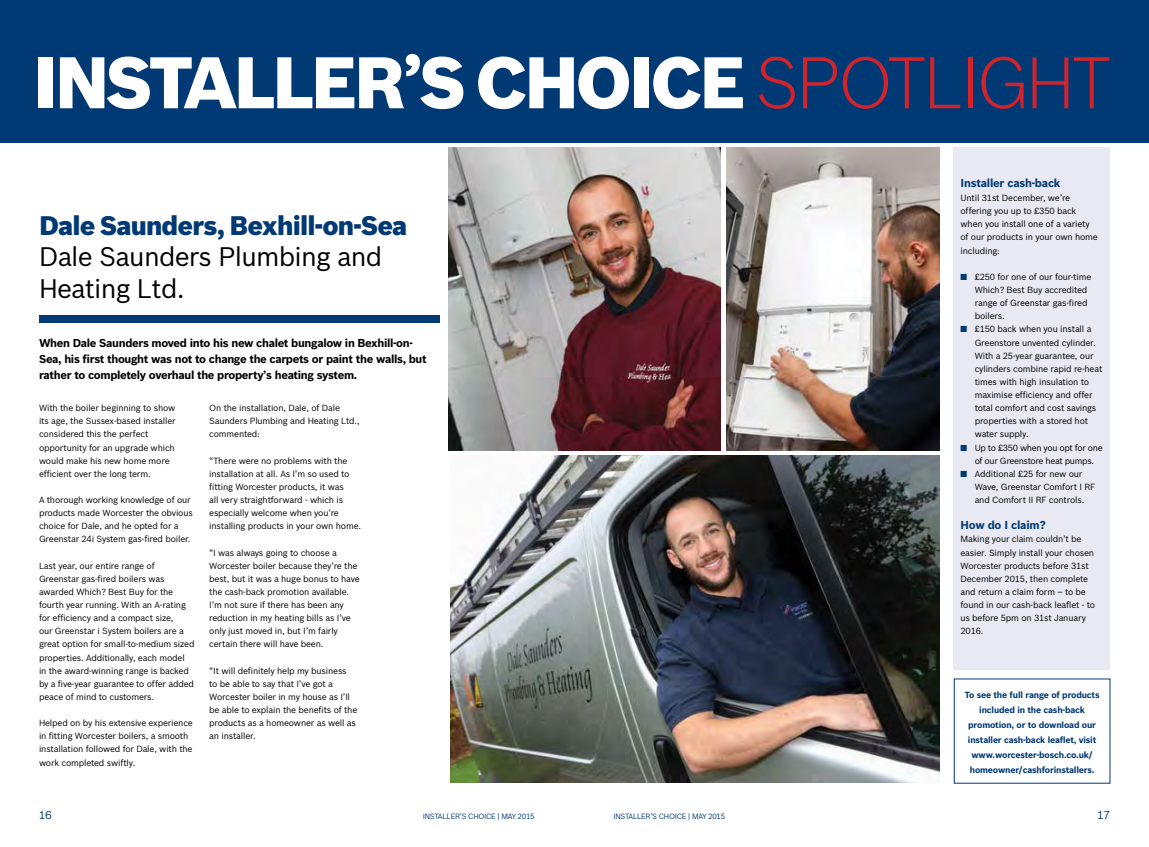
<style>
.page{position:relative;width:1149px;height:847px;background:#fff}
.page>*{position:absolute;margin:0;border:0;box-sizing:border-box;transform-origin:0 0}
.t1{font:900 71.25px "Bosch Sans";letter-spacing:-.05em;color:#fff}
.t2{font:26.25px/31.2px "Bosch Sans";letter-spacing:-.03em;color:#000}
.t3{font:900 26.25px "Bosch Sans";letter-spacing:-.03em;color:#003974}
.t4{font:700 11.25px/16.2px "Bosch Sans";letter-spacing:-.03em;color:#000}
.t5{font:700 11.25px "Bosch Sans";letter-spacing:-.02em;color:#003974}
.t6{font:11.25px "Bosch Sans";color:#003974}
.t7{font:8.75px/13.1px "Bosch Sans";letter-spacing:-.02em;color:#000}
.t8{font:700 8.75px/15px "Bosch Sans";letter-spacing:-.02em;color:#003974;text-align:center}
.t9{font:8.75px/13.1px "Bosch Sans";letter-spacing:-.04em;color:#000}
.t10{font:7.5px "Bosch Sans";letter-spacing:-.04em;color:#003974}
.s1{font-weight:300;color:#d2232a}
.s2{color:#003974}
</style>
<div class="page">
<div style="left:953px;top:147px;width:156px;height:523px;background:#e8e9f2"></div>
<div style="left:0;top:0;width:1148px;height:143px;background:#003974"></div>
<div style="left:39px;top:316px;width:400px;height:7px;background:#003974"></div>
<img style="left:726px;top:147px;width:213px;height:303px">
<img style="left:450px;top:455px;width:489px;height:328px">
<img style="left:448px;top:147px;width:272px;height:303px">
<h1 class="t1" style="left:183px;top:39px;width:929px">aller’s Choice <span class="s1">SPOTLIGHT</span></h1>
<h1 class="t1" style="left:32px;top:39px;width:40px">Inst</h1>
<h2 class="t3" style="left:39px;top:209px;width:370px">Dale Saunders, Bexhill-on-Sea</h2>
<h2 class="t2" style="left:39px;top:241px;width:345px">Dale Saunders Plumbing and<br>Heating Ltd.</h2>
<p class="t4" style="left:39px;top:334px;width:389px">When Dale Saunders moved into his new chalet bungalow in Bexhill-on-<br>Sea, his first thought was not to change the carpets or paint the walls, but rather to completely overhaul the property’s heating system.</p>
<p class="t7" style="left:39px;top:401px;width:138px">With the boiler beginning to show its age, the Sussex-based installer considered this the perfect opportunity for an upgrade which would make his new home more efficient over the long term.</p>
<p class="t7" style="left:39px;top:493px;width:155px">A thorough working knowledge of our products made Worcester the obvious choice for Dale, and he opted for a Greenstar 24i System gas-fired boiler.</p>
<p class="t7" style="left:39px;top:559px;width:157px">Last year, our entire range of Greenstar gas-fired boilers was awarded Which? Best Buy for the fourth year running. With an A-rating for efficiency and a compact size,<br>our Greenstar i System boilers are a great option for small-to-medium sized properties. Additionally, each model<br>in the award-winning range is backed by a five-year guarantee to offer added peace of mind to customers.</p>
<p class="t7" style="left:39px;top:716px;width:155px">Helped on by his extensive experience in fitting Worcester boilers, a smooth installation followed for Dale, with the work completed swiftly.</p>
<p class="t7" style="left:209px;top:401px;width:152px">On the installation, Dale, of Dale<br>Saunders Plumbing and Heating Ltd., commented:</p>
<p class="t7" style="left:209px;top:454px;width:153px">“There were no problems with the installation at all. As I’m so used to fitting Worcester products, it was<br>all very straightforward - which is especially welcome when you’re installing products in your own home.</p>
<p class="t7" style="left:209px;top:546px;width:152px">“I was always going to choose a Worcester boiler because they’re the best, but it was a huge bonus to have the cash-back promotion available.<br>I’m not sure if there has been any reduction in my heating bills as I’ve only just moved in, but I’m fairly certain there will have been.</p>
<p class="t7" style="left:209px;top:664px;width:150px">“It will definitely help my business<br>to be able to say that I’ve got a<br>Worcester boiler in my house as I’ll be able to explain the benefits of the products as a homeowner as well as an installer.</p>
<p class="t5" style="left:960px;top:176px;width:101px">Installer cash-back</p>
<p class="t7" style="left:960px;top:191px;width:139px">Until 31st December, we’re offering you up to £350 back when you install one of a variety of our products in your own home including:</p>
<p class="t7" style="left:974px;top:270px;width:118px;text-indent:-14px"><span class="s2">■</span> £250 for one of our four-time<br>Which? Best Buy accredited range of Greenstar gas-fired boilers.</p>
<p class="t7" style="left:974px;top:322px;width:129px;text-indent:-14px"><span class="s2">■</span> £150 back when you install a<br>Greenstore unvented cylinder.<br>With a 25-year guarantee, our cylinders combine rapid re-heat times with high insulation to maximise efficiency and offer total comfort and cost savings properties with a stored hot water supply.</p>
<p class="t9" style="left:974px;top:441px;width:129px;text-indent:-14px"><span class="s2">■</span> Up to £350 when you opt for one of our Greenstore heat pumps.</p>
<p class="t7" style="left:974px;top:467px;width:122px;text-indent:-14px"><span class="s2">■</span> Additional £25 for new our<br>Wave, Greenstar Comfort I RF and Comfort II RF controls.</p>
<p class="t5" style="left:960px;top:518px;width:87px">How do I claim?</p>
<p class="t7" style="left:960px;top:532px;width:136px">Making your claim couldn’t be easier. Simply install your chosen<br>Worcester products before 31st<br>December 2015, then complete and return a claim form – to be found in our cash-back leaflet - to us before 5pm on 31st January<br>2016.</p>
<p class="t8" style="left:964px;top:687px;width:136px">To see the full range of products included in the cash-back promotion, or to download our installer cash-back leaflet, visit www.worcester-bosch.co.uk/ homeowner/cashforinstallers.</p>
<p class="t6" style="left:39px;top:807px;width:15px">16</p>
<p class="t10" style="left:423px;top:811px;width:113px">INSTALLER’S CHOICE | MAY 2015</p>
<p class="t10" style="left:613px;top:811px;width:113px">INSTALLER’S CHOICE | MAY 2015</p>
<p class="t6" style="left:1096px;top:807px;width:15px">17</p>
</div>
